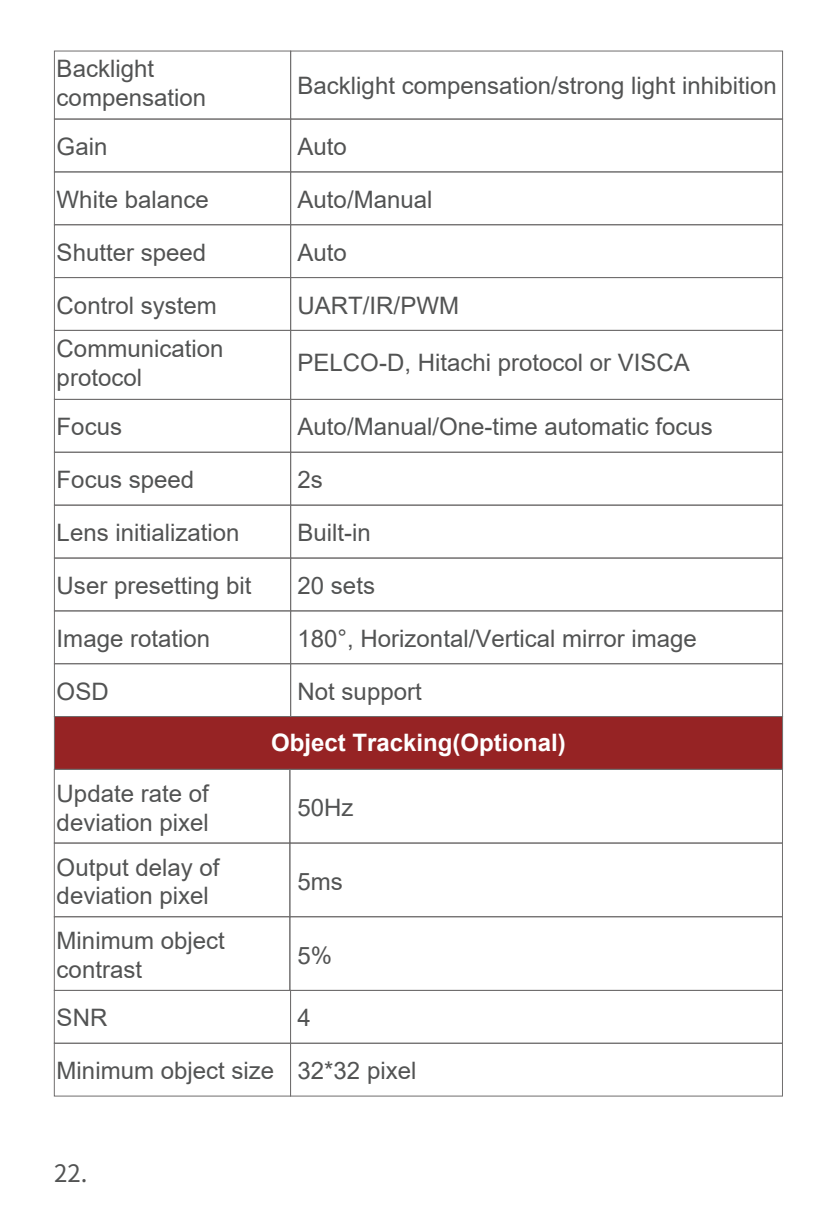
<style>
.page{position:relative;width:834px;height:1217px;background:#fff}
.page>*{position:absolute;margin:0;border:0;box-sizing:border-box;transform-origin:0 0}
.t1{font:24px/28.8px "Arial";color:#525353}
.t2{font:700 24px "Arial";color:#fff}
.t3{font:24px "Source Han Sans SC";color:#525353}
</style>
<div class="page">
<div style="left:54px;top:119px;width:237px;height:53px;border:1px solid #706e6e"></div>
<div style="left:290px;top:119px;width:492px;height:53px;border:1px solid #706e6e"></div>
<div style="left:54px;top:171px;width:237px;height:54px;border:1px solid #706e6e"></div>
<div style="left:290px;top:171px;width:492px;height:54px;border:1px solid #706e6e"></div>
<div style="left:54px;top:224px;width:237px;height:54px;border:1px solid #706e6e"></div>
<div style="left:290px;top:224px;width:492px;height:54px;border:1px solid #706e6e"></div>
<div style="left:54px;top:277px;width:237px;height:53px;border:1px solid #706e6e"></div>
<div style="left:290px;top:277px;width:492px;height:53px;border:1px solid #706e6e"></div>
<div style="left:54px;top:399px;width:237px;height:53px;border:1px solid #706e6e"></div>
<div style="left:290px;top:399px;width:492px;height:53px;border:1px solid #706e6e"></div>
<div style="left:54px;top:452px;width:237px;height:53px;border:1px solid #706e6e"></div>
<div style="left:290px;top:452px;width:492px;height:53px;border:1px solid #706e6e"></div>
<div style="left:54px;top:505px;width:237px;height:53px;border:1px solid #706e6e"></div>
<div style="left:290px;top:505px;width:492px;height:53px;border:1px solid #706e6e"></div>
<div style="left:54px;top:557px;width:237px;height:54px;border:1px solid #706e6e"></div>
<div style="left:290px;top:557px;width:492px;height:54px;border:1px solid #706e6e"></div>
<div style="left:54px;top:610px;width:237px;height:54px;border:1px solid #706e6e"></div>
<div style="left:290px;top:610px;width:492px;height:54px;border:1px solid #706e6e"></div>
<div style="left:54px;top:663px;width:237px;height:53px;border:1px solid #706e6e"></div>
<div style="left:290px;top:663px;width:492px;height:53px;border:1px solid #706e6e"></div>
<div style="left:54px;top:989px;width:237px;height:54px;border:1px solid #706e6e"></div>
<div style="left:290px;top:989px;width:492px;height:54px;border:1px solid #706e6e"></div>
<div style="left:54px;top:1042px;width:237px;height:54px;border:1px solid #706e6e"></div>
<div style="left:290px;top:1042px;width:492px;height:54px;border:1px solid #706e6e"></div>
<div style="left:54px;top:330px;width:237px;height:69px;border:1px solid #706e6e"></div>
<div style="left:290px;top:330px;width:492px;height:69px;border:1px solid #706e6e"></div>
<div style="left:54px;top:51px;width:237px;height:68px;border:1px solid #706e6e"></div>
<div style="left:290px;top:51px;width:492px;height:68px;border:1px solid #706e6e"></div>
<div style="left:54px;top:716px;width:728px;height:53px;background:#962324;border:1px solid #706e6e"></div>
<div style="left:54px;top:768px;width:236px;height:75px;border:1px solid #706e6e"></div>
<div style="left:289px;top:768px;width:493px;height:75px;border:1px solid #706e6e"></div>
<div style="left:54px;top:842px;width:236px;height:74px;border:1px solid #706e6e"></div>
<div style="left:289px;top:842px;width:493px;height:74px;border:1px solid #706e6e"></div>
<div style="left:54px;top:916px;width:236px;height:74px;border:1px solid #706e6e"></div>
<div style="left:289px;top:916px;width:493px;height:74px;border:1px solid #706e6e"></div>
<p class="t1" style="left:57px;top:54px;width:151px">Backlight compensation</p>
<p class="t1" style="left:297px;top:71px;width:480px">Backlight compensation/strong light inhibition</p>
<p class="t1" style="left:57px;top:132px;width:52px">Gain</p>
<p class="t1" style="left:297px;top:132px;width:51px">Auto</p>
<p class="t1" style="left:57px;top:185px;width:154px">White balance</p>
<p class="t1" style="left:297px;top:185px;width:136px">Auto/Manual</p>
<p class="t1" style="left:57px;top:238px;width:151px">Shutter speed</p>
<p class="t1" style="left:297px;top:238px;width:51px">Auto</p>
<p class="t1" style="left:57px;top:290px;width:162px">Control system</p>
<p class="t1" style="left:297px;top:290px;width:163px">UART/IR/PWM</p>
<p class="t1" style="left:57px;top:334px;width:168px">Communication protocol</p>
<p class="t1" style="left:297px;top:348px;width:394px">PELCO-D, Hitachi protocol or VISCA</p>
<p class="t1" style="left:57px;top:412px;width:67px">Focus</p>
<p class="t1" style="left:297px;top:412px;width:416px">Auto/Manual/One-time automatic focus</p>
<p class="t1" style="left:57px;top:465px;width:139px">Focus speed</p>
<p class="t1" style="left:297px;top:465px;width:27px">2s</p>
<p class="t1" style="left:57px;top:518px;width:184px">Lens initialization</p>
<p class="t1" style="left:297px;top:518px;width:75px">Built-in</p>
<p class="t1" style="left:57px;top:571px;width:196px">User presetting bit</p>
<p class="t1" style="left:297px;top:571px;width:79px">20 sets</p>
<p class="t1" style="left:57px;top:623px;width:155px">Image rotation</p>
<p class="t1" style="left:297px;top:623px;width:401px">180°, Horizontal/Vertical mirror image</p>
<p class="t1" style="left:57px;top:676px;width:54px">OSD</p>
<p class="t1" style="left:297px;top:676px;width:126px">Not support</p>
<p class="t1" style="left:57px;top:778px;width:154px">Update rate of deviation pixel</p>
<p class="t1" style="left:57px;top:852px;width:164px">Output delay of deviation pixel</p>
<p class="t1" style="left:57px;top:926px;width:170px">Minimum object contrast</p>
<p class="t2" style="left:271px;top:725px;width:296px">Object Tracking(Optional)</p>
<p class="t1" style="left:297px;top:793px;width:58px">50Hz</p>
<p class="t1" style="left:297px;top:866px;width:47px">5ms</p>
<p class="t1" style="left:297px;top:940px;width:36px">5%</p>
<p class="t1" style="left:57px;top:1003px;width:52px">SNR</p>
<p class="t1" style="left:57px;top:991px;width:361px;line-height:52.8px;text-indent:241px">4<br>Minimum object size 32*32 pixel</p>
<p class="t3" style="left:54px;top:1158px;width:35px">22.</p>
</div>
